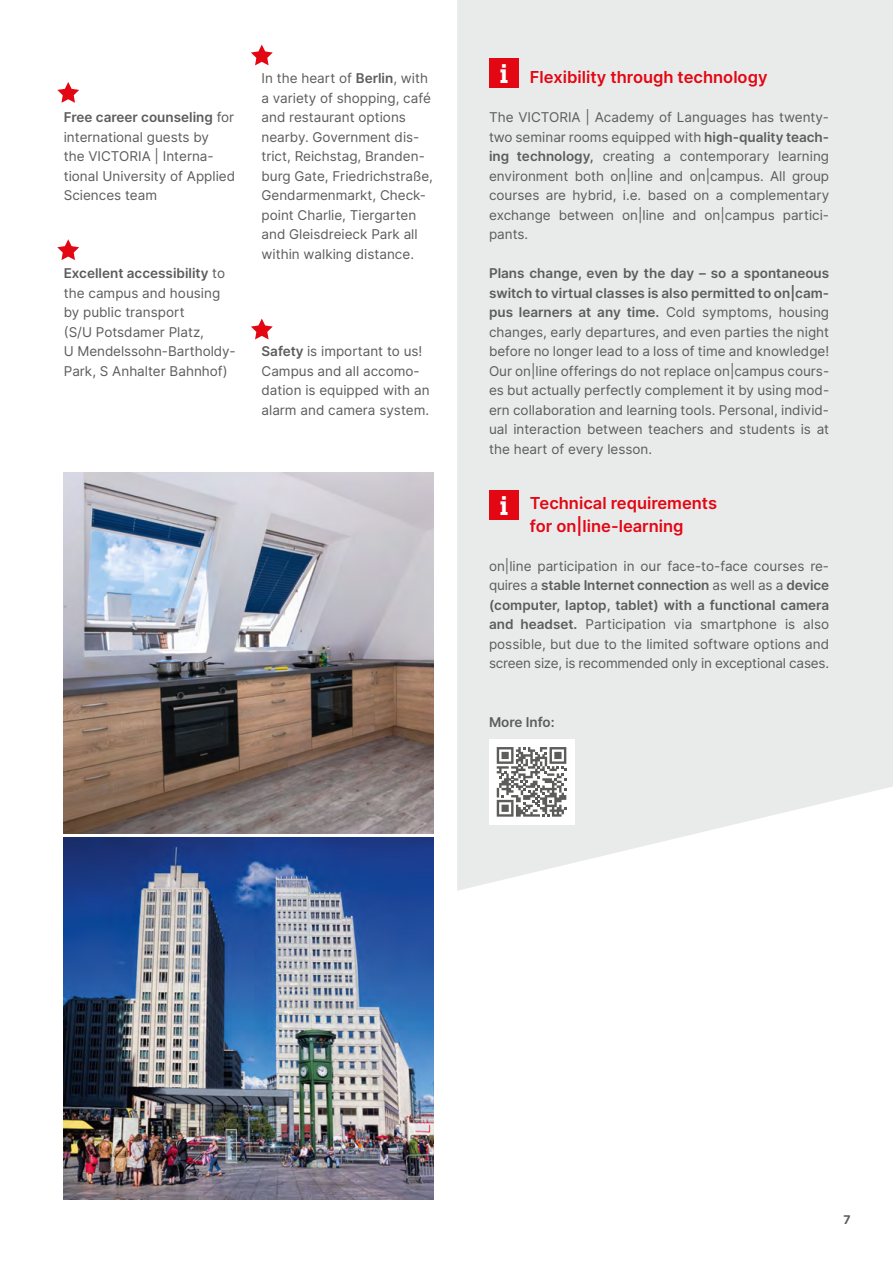
<style>
.page{position:relative;width:893px;height:1263px;background:#fff}
.page>*{position:absolute;margin:0;border:0;box-sizing:border-box;transform-origin:0 0}
.t1{font:600 25.5px "Heron Serif";color:#fff}
.t2{font:600 16.5px/22.5px "Inter";color:#e30613}
.t3{font:13.5px/19.5px "Inter";color:#5c5c5b}
.t4{font:600 13.5px "Inter";color:#5c5c5b}
.t5{font:700 12px "Inter";color:#5c5c5b}
.s1{font-weight:600}
</style>
<div class="page">
<div style="left:457px;top:0;width:436px;height:891px;background:#e9eaea"></div>
<img style="left:64px;top:838px;width:370px;height:361px">
<img style="left:64px;top:472px;width:370px;height:361px">
<div style="left:489px;top:739px;width:85px;height:85px;background:#fff"></div>
<svg style="left:497px;top:747px;width:69px;height:70px"></svg>
<div style="left:489px;top:58px;width:30px;height:30px;background:#e30613"></div>
<div style="left:489px;top:490px;width:30px;height:29px;background:#e30613"></div>
<svg style="left:57px;top:82px;width:22px;height:21px"></svg>
<svg style="left:251px;top:45px;width:22px;height:20px"></svg>
<svg style="left:251px;top:319px;width:22px;height:20px"></svg>
<svg style="left:57px;top:239px;width:22px;height:21px"></svg>
<p class="t3" style="left:64px;top:107px;width:173px"><span class="s1">Free career counseling</span> for international guests by<br>the VICTORIA | Interna&shy;tional University of Applied<br>Sciences team</p>
<p class="t3" style="left:64px;top:263px;width:174px"><span class="s1">Excellent accessibility</span> to the campus and housing by public transport<br>(S/U Potsdamer Platz,<br>U Mendelssohn-Bartholdy-<br>Park, S Anhalter Bahnhof)</p>
<p class="t3" style="left:262px;top:68px;width:173px">In the heart of <span class="s1">Berlin</span>, with a variety of shopping, café and restaurant options nearby. Government dis&shy;trict, Reichstag, Branden&shy;burg Gate, Friedrichstraße,<br>Gendarmenmarkt, Check&shy;point Charlie, Tiergarten and Gleisdreieck Park all within walking distance.</p>
<p class="t3" style="left:262px;top:341px;width:170px"><span class="s1">Safety</span> is important to us!<br>Campus and all accomo&shy;dation is equipped with an alarm and camera system.</p>
<h1 class="t1" style="left:500px;top:57px;width:10px">i</h1>
<p class="t2" style="left:530px;top:66px;width:239px">Flexibility through technology</p>
<p class="t3" style="left:489px;top:107px;width:342px;text-align:justify">The VICTORIA | Academy of Languages has twenty&shy;two seminar rooms equipped with <span class="s1">high-quality teach&shy;ing technology,</span> creating a contemporary learning environment both on|line and on|campus. All group courses are hybrid, i.e. based on a complementary exchange between on|line and on|campus partici&shy;pants.</p>
<p class="t3" style="left:489px;top:263px;width:342px;text-align:justify"><span class="s1">Plans change, even by the day – so a spontaneous switch to virtual classes is also permitted to on|cam&shy;pus learners at any time.</span> Cold symptoms, housing changes, early departures, and even parties the night before no longer lead to a loss of time and knowledge!<br>Our on|line offerings do not replace on|campus cours&shy;es but actually perfectly complement it by using mod&shy;ern collaboration and learning tools. Personal, individ&shy;ual interaction between teachers and students is at the heart of every lesson.</p>
<h1 class="t1" style="left:500px;top:489px;width:10px">i</h1>
<p class="t2" style="left:530px;top:492px;width:189px">Technical requirements for on|line-learning</p>
<p class="t3" style="left:489px;top:556px;width:342px;text-align:justify">on|line participation in our face-to-face courses re&shy;quires a <span class="s1">stable Internet connection</span> as well as a <span class="s1">device (computer, laptop, tablet) with a functional camera and headset.</span> Participation via smartphone is also possible, but due to the limited software options and screen size, is recommended only in exceptional cases.</p>
<p class="t4" style="left:489px;top:712px;width:67px">More Info:</p>
<p class="t5" style="left:843px;top:1211px;width:9px">7</p>
</div>
